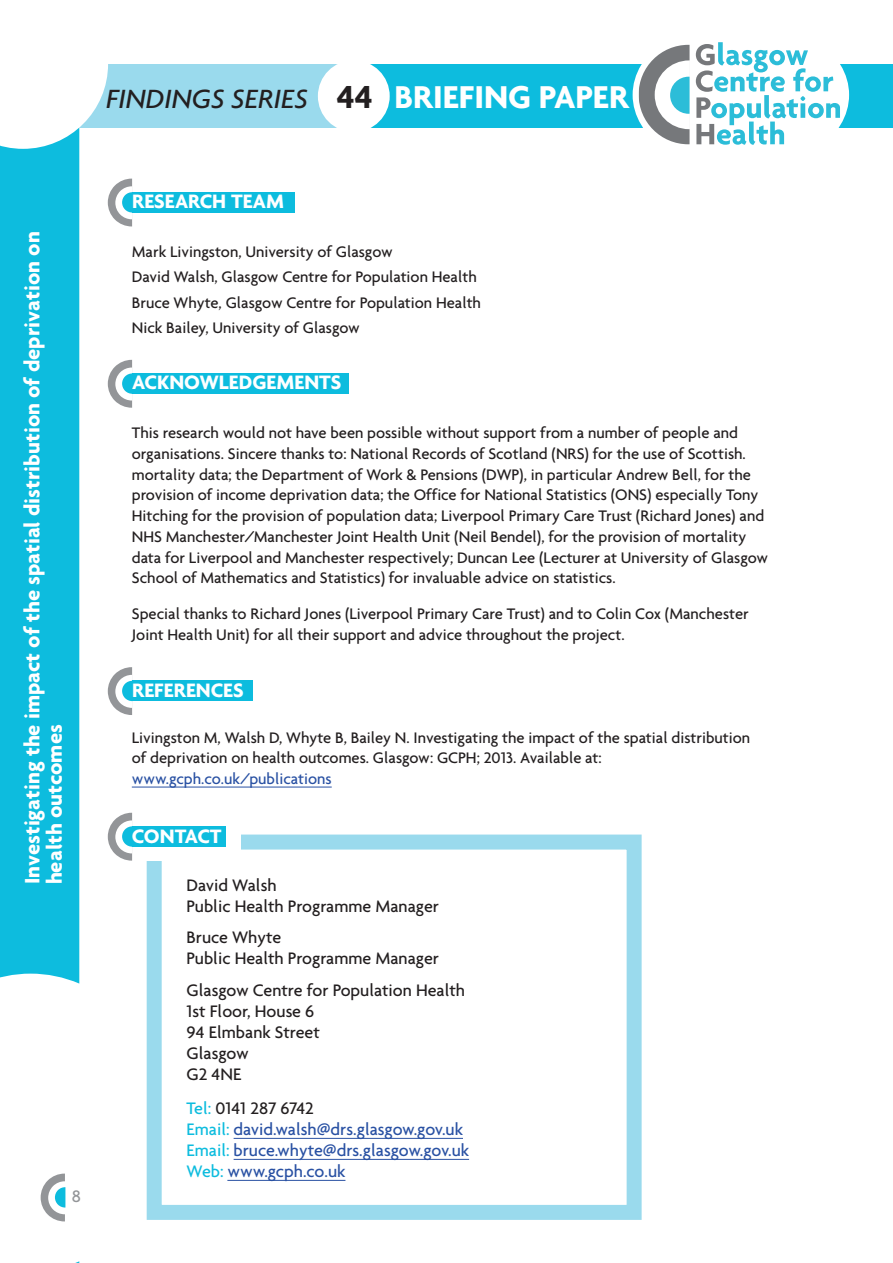
<style>
.page{position:relative;width:893px;height:1263px;background:#fff}
.page>*{position:absolute;margin:0;border:0;box-sizing:border-box;transform-origin:0 0}
.t1{font:italic 500 28.5px "Agenda";color:#231f20}
.t2{font:700 22.5px/22.2px "Agenda";color:#fff}
.t3{font:700 21px "Agenda";color:#fff}
.t4{font:500 18px/21px "Agenda";color:#231f20}
.t5{font:500 18px/21px "Agenda";color:#2951a3}
.t6{font:500 18px "Agenda";color:#939598}
.t7{font:500 16.5px/20.7px "Agenda";color:#231f20}
.t8{font:500 16.5px "Agenda";color:#2951a3}
.s1{font-weight:700;font-style:normal;font-size:34.5px}
.s2{font-weight:700;font-style:normal;font-size:34.2px;color:#fff}
.s3{color:#0dbcde}
.s4{color:#231f20}
</style>
<div class="page">
<svg style="left:0;top:149px;width:79px;height:1114px;fill:#0dbcde"></svg>
<div style="left:0;top:64px;width:893px;height:64px;background:#0dbcde"></div>
<div style="left:78px;top:64px;width:277px;height:64px;background:#9adaed"></div>
<div style="left:633px;top:18px;width:216px;height:154px;background:#fff;border-radius:50%"></div>
<svg style="left:639px;top:42px;width:201px;height:103px"></svg>
<div style="left:318px;top:60px;width:72px;height:72px;background:#fff;border-radius:50%"></div>
<svg style="left:0;top:64px;width:108px;height:85px"></svg>
<svg style="left:41px;top:1173px;width:24px;height:48px"></svg>
<div style="left:72px;top:1189px;width:15px;height:20px;background:#fff"></div>
<svg style="left:108px;top:179px;width:25px;height:47px"></svg>
<div style="left:132px;top:192px;width:163px;height:20px;background:#0dbcde"></div>
<svg style="left:108px;top:360px;width:25px;height:48px"></svg>
<div style="left:132px;top:373px;width:217px;height:21px;background:#0dbcde"></div>
<svg style="left:108px;top:667px;width:25px;height:48px"></svg>
<div style="left:132px;top:681px;width:121px;height:20px;background:#0dbcde"></div>
<hr style="left:132px;top:787px;width:200px;height:1px;background:#2951a3">
<div style="left:147px;top:834px;width:495px;height:386px;border:15px solid #9adaed"></div>
<div style="left:131px;top:820px;width:93px;height:41px;background:#fff"></div>
<svg style="left:108px;top:813px;width:25px;height:48px"></svg>
<hr style="left:234px;top:1138px;width:229px;height:1px;background:#2951a3">
<hr style="left:234px;top:1159px;width:235px;height:1px;background:#2951a3">
<hr style="left:227px;top:1180px;width:118px;height:1px;background:#2951a3">
<div style="left:221px;top:810px;width:20px;height:53px;background:#fff"></div>
<div style="left:132px;top:826px;width:94px;height:21px;background:#0dbcde"></div>
<h1 class="t1" style="left:106px;top:81px;width:524px">FINDINGS SERIES <span class="s1">44</span> <span class="s2">BRIEFING PAPER</span></h1>
<h2 class="t2" style="left:21px;top:884px;width:654px;rotate:-90deg">Investigating the impact of the spatial distribution of deprivation on health outcomes</h2>
<p class="t6" style="left:72px;top:1185px;width:11px">8</p>
<p class="t3" style="left:132px;top:189px;width:154px">RESEARCH TEAM</p>
<p class="t7" style="left:132px;top:239px;width:351px;line-height:25.2px">Mark Livingston, University of Glasgow<br>David Walsh, Glasgow Centre for Population Health Bruce Whyte, Glasgow Centre for Population Health Nick Bailey, University of Glasgow</p>
<p class="t3" style="left:132px;top:370px;width:211px">ACKNOWLEDGEMENTS</p>
<p class="t7" style="left:132px;top:422px;width:638px">This research would not have been possible without support from a number of people and organisations. Sincere thanks to: National Records of Scotland (NRS) for the use of Scottish. mortality data; the Department of Work &amp; Pensions (DWP), in particular Andrew Bell, for the provision of income deprivation data; the Office for National Statistics (ONS) especially Tony Hitching for the provision of population data; Liverpool Primary Care Trust (Richard Jones) and NHS Manchester/Manchester Joint Health Unit (Neil Bendel), for the provision of mortality data for Liverpool and Manchester respectively; Duncan Lee (Lecturer at University of Glasgow School of Mathematics and Statistics) for invaluable advice on statistics.</p>
<p class="t7" style="left:132px;top:603px;width:618px">Special thanks to Richard Jones (Liverpool Primary Care Trust) and to Colin Cox (Manchester<br>Joint Health Unit) for all their support and advice throughout the project.</p>
<p class="t3" style="left:132px;top:677px;width:113px">REFERENCES</p>
<p class="t7" style="left:132px;top:727px;width:620px">Livingston M, Walsh D, Whyte B, Bailey N. Investigating the impact of the spatial distribution of deprivation on health outcomes. Glasgow: GCPH; 2013. Available at:</p>
<p class="t8" style="left:132px;top:769px;width:201px">www.gcph.co.uk/publications</p>
<p class="t3" style="left:132px;top:823px;width:91px">CONTACT</p>
<p class="t4" style="left:187px;top:874px;width:254px">David Walsh<br>Public Health Programme Manager</p>
<p class="t4" style="left:187px;top:926px;width:254px">Bruce Whyte<br>Public Health Programme Manager</p>
<p class="t4" style="left:187px;top:979px;width:280px">Glasgow Centre for Population Health<br>1st Floor, House 6<br>94 Elmbank Street<br>Glasgow<br>G2 4NE</p>
<p class="t5" style="left:187px;top:1097px;width:284px"><span class="s3">Tel:</span> <span class="s4">0141 287 6742<br></span><span class="s3">Email:</span> david.walsh@drs.glasgow.gov.uk<br><span class="s3">Email:</span> bruce.whyte@drs.glasgow.gov.uk<br><span class="s3">Web:</span> www.gcph.co.uk</p>
</div>
